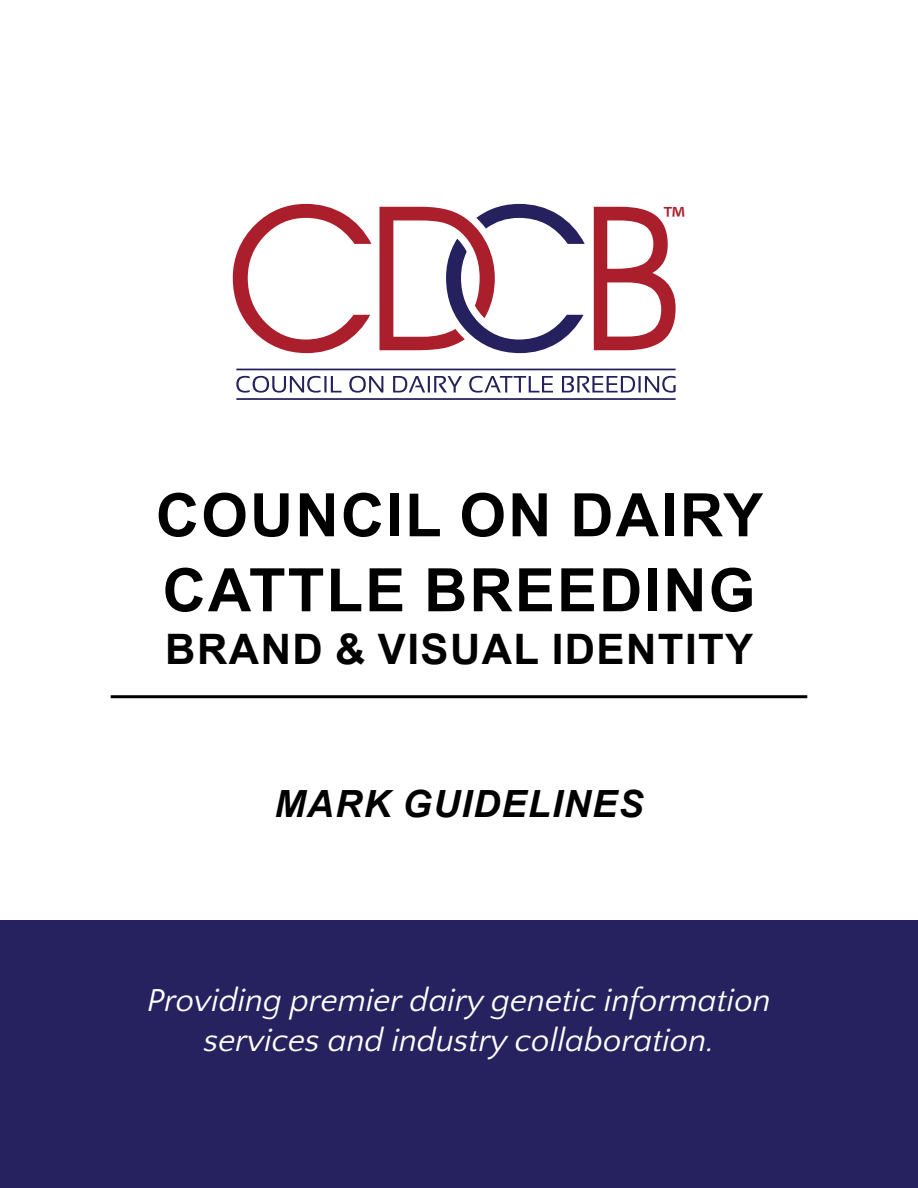
<style>
.page{position:relative;width:918px;height:1188px;background:#fff}
.page>*{position:absolute;margin:0;border:0;box-sizing:border-box;transform-origin:0 0}
.t1{font:700 60px/75px "Arial";letter-spacing:.035em;color:#000}
.t2{font:700 42px "Arial";letter-spacing:.035em;color:#000}
.t3{font:italic 700 37.5px "Arial";letter-spacing:.035em;color:#000}
.t4{font:35.7px "Myriad Pro";color:#aa1f2c}
.t5{font:italic 33px/40.5px "Quattrocento Sans";color:#fff;text-align:center}
</style>
<div class="page">
<hr style="left:111px;top:695px;width:696px;height:3px;background:#000">
<svg style="left:233px;top:204px;width:138px;height:149px"></svg>
<svg style="left:380px;top:204px;width:205px;height:149px"></svg>
<svg style="left:594px;top:207px;width:82px;height:143px"></svg>
<svg style="left:236px;top:376px;width:440px;height:17px"></svg>
<hr style="left:236px;top:398px;width:440px;height:2px;background:#25205e">
<hr style="left:236px;top:369px;width:440px;height:1px;background:#25205e">
<div style="left:0;top:921px;width:918px;height:267px;background:#26215f"></div>
<p class="t4" style="left:663px;top:197px;width:24px">™</p>
<h1 class="t1" style="left:156px;top:478px;width:609px">COUNCIL ON DAIRY<br>CATTLE BREEDING</h1>
<p class="t2" style="left:165px;top:620px;width:590px">BRAND &amp; VISUAL IDENTITY</p>
<p class="t3" style="left:274px;top:779px;width:371px">MARK GUIDELINES</p>
<p class="t5" style="left:147px;top:981px;width:625px">Providing premier dairy genetic information services and industry collaboration.</p>
</div>
